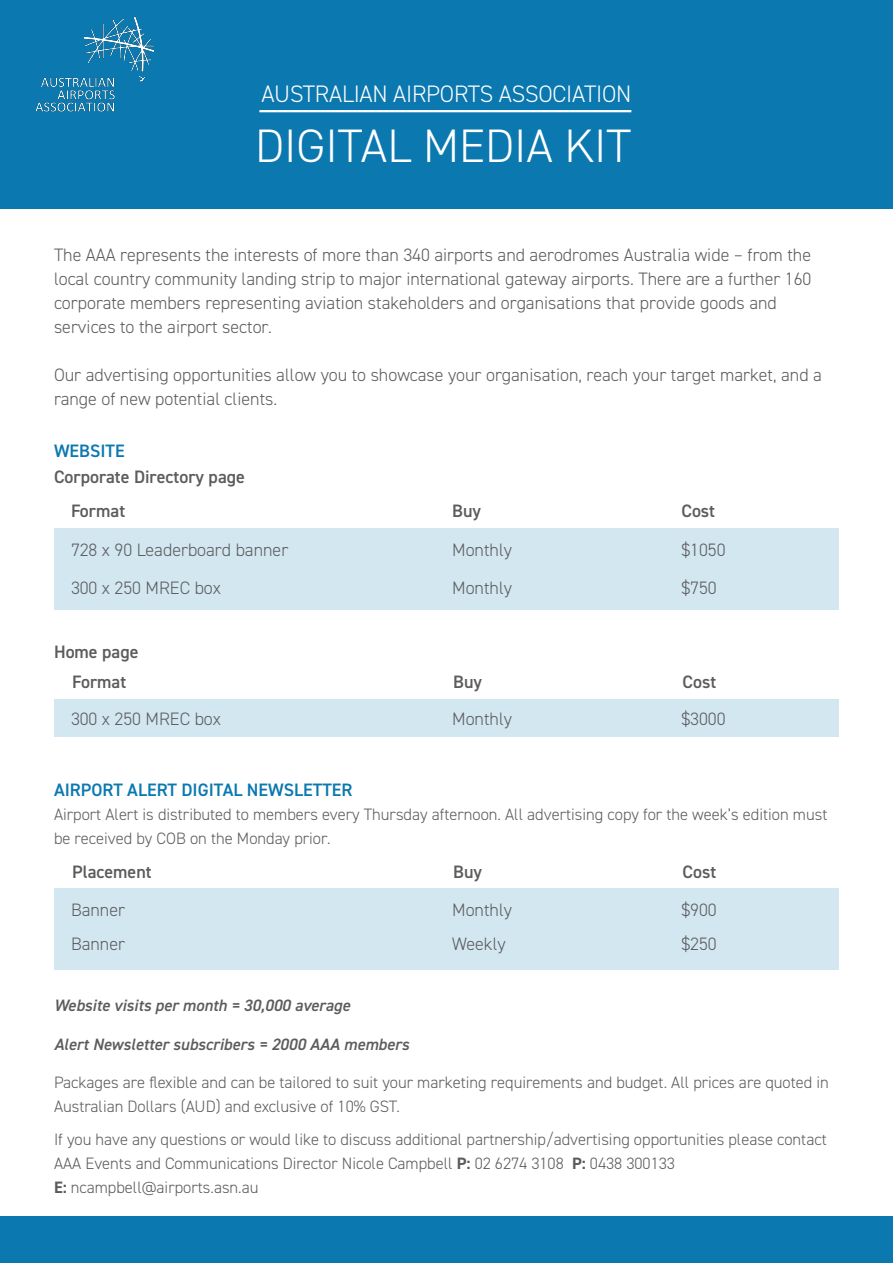
<style>
.page{position:relative;width:893px;height:1263px;background:#fff}
.page>*{position:absolute;margin:0;border:0;box-sizing:border-box;transform-origin:0 0}
.t1{font:300 47.1px "DIN2014";color:#fff}
.t2{font:300 23.85px "DIN2014";letter-spacing:-.01em;color:#fff}
.t3{font:300 18px/24px "DIN2014";color:#5c5c5f}
.t4{font:600 18px "DIN2014";color:#5c5c5f}
.t5{font:600 18px "DIN2014";color:#0b78b0}
.t6{font:300 16.5px/24px "DIN2014";color:#5c5c5f}
.t7{font:italic 600 16.5px "DIN2014";color:#5c5c5f}
.s1{font-weight:700}
</style>
<div class="page">
<div style="left:54px;top:529px;width:785px;height:81px;background:#d3e7f1"></div>
<div style="left:0;top:0;width:893px;height:208px;background:#0b78b0"></div>
<hr style="left:259px;top:110px;width:372px;height:2px;background:#fff">
<img style="left:35px;top:16px;width:120px;height:96px">
<div style="left:54px;top:699px;width:785px;height:38px;background:#d3e7f1"></div>
<div style="left:54px;top:888px;width:785px;height:81px;background:#d3e7f1"></div>
<div style="left:0;top:1216px;width:893px;height:47px;background:#0b78b0"></div>
<p class="t2" style="left:262px;top:79px;width:371px">AUSTRALIAN AIRPORTS ASSOCIATION</p>
<p class="t1" style="left:255px;top:117px;width:378px">DIGITAL MEDIA KIT</p>
<p class="t3" style="left:54px;top:243px;width:759px">The AAA represents the interests of more than 340 airports and aerodromes Australia wide – from the local country community landing strip to major international gateway airports. There are a further 160 corporate members representing aviation stakeholders and organisations that provide goods and services to the airport sector.</p>
<p class="t3" style="left:54px;top:363px;width:769px">Our advertising opportunities allow you to showcase your organisation, reach your target market, and a range of new potential clients.</p>
<p class="t5" style="left:54px;top:439px;width:72px">WEBSITE</p>
<p class="t4" style="left:54px;top:465px;width:192px">Corporate Directory page</p>
<p class="t4" style="left:71px;top:499px;width:56px">Format</p>
<p class="t4" style="left:452px;top:499px;width:30px">Buy</p>
<p class="t4" style="left:681px;top:499px;width:35px">Cost</p>
<p class="t3" style="left:71px;top:538px;width:219px">728 x 90 Leaderboard banner</p>
<p class="t3" style="left:452px;top:538px;width:61px">Monthly</p>
<p class="t3" style="left:681px;top:538px;width:46px">$1050</p>
<p class="t3" style="left:71px;top:576px;width:151px">300 x 250 MREC box</p>
<p class="t3" style="left:452px;top:576px;width:61px">Monthly</p>
<p class="t3" style="left:681px;top:576px;width:37px">$750</p>
<p class="t4" style="left:54px;top:640px;width:86px">Home page</p>
<p class="t4" style="left:72px;top:669px;width:56px">Format</p>
<p class="t4" style="left:453px;top:669px;width:30px">Buy</p>
<p class="t4" style="left:682px;top:669px;width:35px">Cost</p>
<p class="t3" style="left:71px;top:707px;width:151px">300 x 250 MREC box</p>
<p class="t3" style="left:452px;top:707px;width:61px">Monthly</p>
<p class="t3" style="left:681px;top:707px;width:46px">$3000</p>
<p class="t5" style="left:54px;top:778px;width:300px">AIRPORT ALERT DIGITAL NEWSLETTER</p>
<p class="t6" style="left:54px;top:802px;width:775px">Airport Alert is distributed to members every Thursday afternoon. All advertising copy for the week’s edition must be received by COB on the Monday prior.</p>
<p class="t4" style="left:72px;top:860px;width:81px">Placement</p>
<p class="t4" style="left:453px;top:860px;width:30px">Buy</p>
<p class="t4" style="left:682px;top:860px;width:35px">Cost</p>
<p class="t3" style="left:71px;top:898px;width:56px">Banner</p>
<p class="t3" style="left:452px;top:898px;width:61px">Monthly</p>
<p class="t3" style="left:681px;top:898px;width:37px">$900</p>
<p class="t3" style="left:452px;top:932px;width:55px">Weekly</p>
<p class="t3" style="left:681px;top:932px;width:37px">$250</p>
<p class="t3" style="left:71px;top:932px;width:56px">Banner</p>
<p class="t7" style="left:54px;top:994px;width:298px">Website visits per month = 30,000 average</p>
<p class="t7" style="left:54px;top:1034px;width:357px">Alert Newsletter subscribers = 2000 AAA members</p>
<p class="t6" style="left:54px;top:1070px;width:776px">Packages are flexible and can be tailored to suit your marketing requirements and budget. All prices are quoted in<br>Australian Dollars (AUD) and exclusive of 10% GST.</p>
<p class="t6" style="left:54px;top:1127px;width:774px">If you have any questions or would like to discuss additional partnership/advertising opportunities please contact<br>AAA Events and Communications Director Nicole Campbell <span class="s1">P:</span> 02 6274 3108 <span class="s1">P:</span> 0438 300133<br><span class="s1">E:</span> ncampbell@airports.asn.au</p>
</div>
